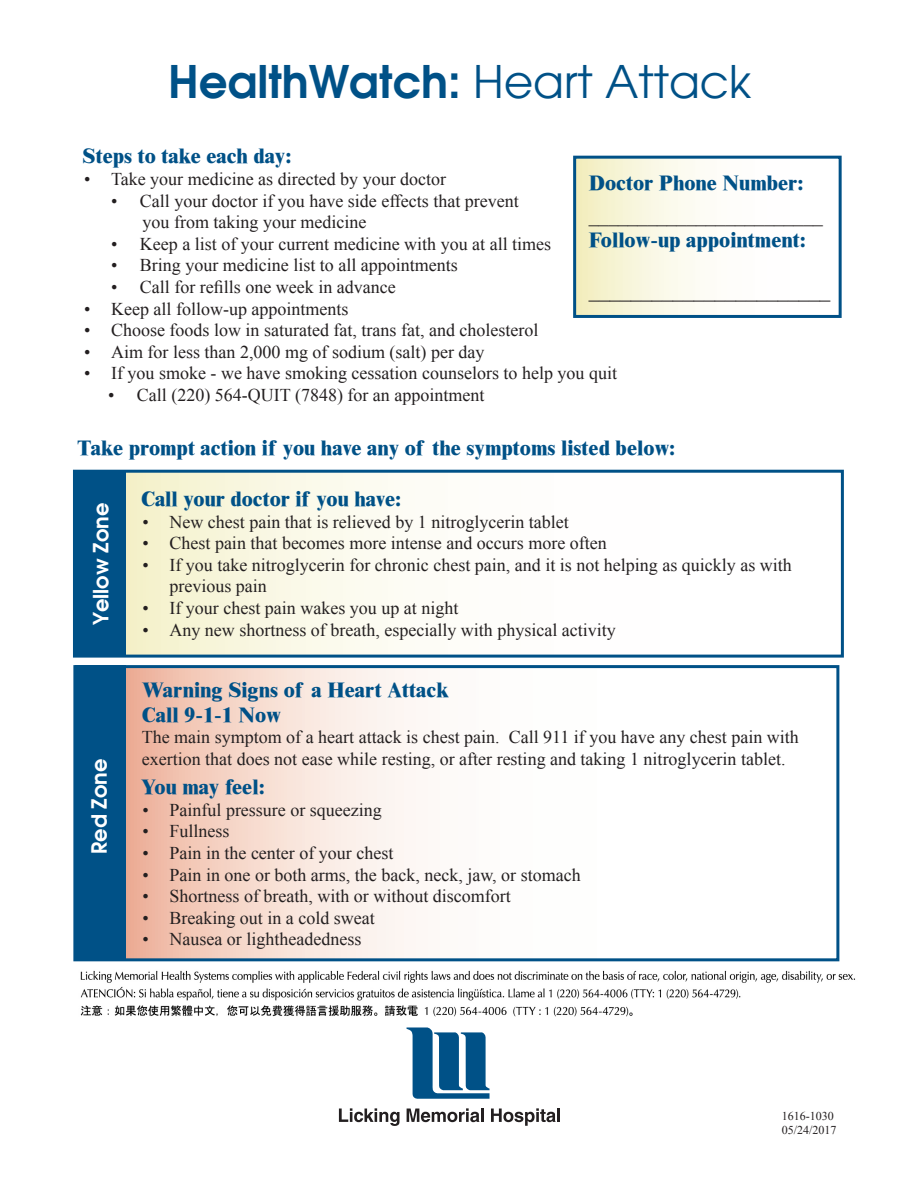
<style>
.page{position:relative;width:918px;height:1188px;background:#fff}
.page>*{position:absolute;margin:0;border:0;box-sizing:border-box;transform-origin:0 0}
.t1{font:600 45px "Avant Garde";color:#005187}
.t2{font:800 21px "Times New Roman";color:#005187}
.t3{font:21px "Times New Roman";color:#231f20}
.t4{font:600 21px "Avant Garde";color:#fff}
.t5{font:19.5px "Times New Roman";color:#231f20}
.t6{font:18px/21.6px "Times New Roman";color:#231f20}
.t7{font:12px "Times New Roman";color:#231f20}
.s1{font-weight:400}
</style>
<div class="page">
<svg style="left:126px;top:669px;width:290px;height:288px;background:#f6d9cd"></svg>
<div style="left:73px;top:665px;width:766px;height:296px;border:3px solid #005187"></div>
<svg style="left:407px;top:1028px;width:83px;height:71px"></svg>
<svg style="left:339px;top:1108px;width:60px;height:18px"></svg>
<svg style="left:407px;top:1108px;width:77px;height:14px"></svg>
<svg style="left:491px;top:1108px;width:69px;height:18px"></svg>
<svg style="left:126px;top:474px;width:277px;height:180px"></svg>
<div style="left:73px;top:470px;width:771px;height:188px;border:3px solid #005187"></div>
<svg style="left:577px;top:160px;width:123px;height:154px"></svg>
<div style="left:573px;top:156px;width:269px;height:162px;border:3px solid #005187"></div>
<div style="left:76px;top:471px;width:50px;height:185px;background:#005187"></div>
<div style="left:76px;top:665px;width:50px;height:293px;background:#005187"></div>
<img style="left:80px;top:970px;width:775px;height:47px">
<p class="t1" style="left:168px;top:51px;width:585px">HealthWatch: <span class="s1">Heart Attack</span></p>
<p class="t2" style="left:83px;top:144px;width:211px">Steps to take each day:</p>
<p class="t6" style="left:84px;top:168px;width:364px">• Take your medicine as directed by your doctor</p>
<p class="t6" style="left:143px;top:189px;width:378px;text-indent:-32px">• Call your doctor if you have side effects that prevent you from taking your medicine</p>
<p class="t6" style="left:111px;top:233px;width:442px">• Keep a list of your current medicine with you at all times</p>
<p class="t6" style="left:111px;top:254px;width:348px">• Bring your medicine list to all appointments</p>
<p class="t6" style="left:111px;top:276px;width:286px">• Call for refills one week in advance</p>
<p class="t6" style="left:84px;top:297px;width:266px">• Keep all follow-up appointments</p>
<p class="t6" style="left:84px;top:319px;width:456px">• Choose foods low in saturated fat, trans fat, and cholesterol</p>
<p class="t6" style="left:84px;top:341px;width:402px">• Aim for less than 2,000 mg of sodium (salt) per day</p>
<p class="t6" style="left:84px;top:362px;width:534px">• If you smoke - we have smoking cessation counselors to help you quit</p>
<p class="t6" style="left:108px;top:384px;width:378px">• Call (220) 564-QUIT (7848) for an appointment</p>
<p class="t2" style="left:589px;top:171px;width:216px">Doctor Phone Number:</p>
<p class="t5" style="left:589px;top:202px;width:235px">________________________</p>
<p class="t2" style="left:589px;top:227px;width:219px">Follow-up appointment:</p>
<p class="t3" style="left:589px;top:276px;width:243px">_______________________</p>
<p class="t2" style="left:77px;top:435px;width:599px">Take prompt action if you have any of the symptoms listed below:</p>
<p class="t2" style="left:141px;top:486px;width:262px">Call your doctor if you have:</p>
<p class="t6" style="left:142px;top:511px;width:428px">• New chest pain that is relieved by 1 nitroglycerin tablet</p>
<p class="t6" style="left:142px;top:532px;width:466px">• Chest pain that becomes more intense and occurs more often</p>
<p class="t6" style="left:170px;top:554px;width:624px;text-indent:-27px">• If you take nitroglycerin for chronic chest pain, and it is not helping as quickly as with previous pain</p>
<p class="t6" style="left:142px;top:597px;width:317px">• If your chest pain wakes you up at night</p>
<p class="t6" style="left:142px;top:619px;width:475px">• Any new shortness of breath, especially with physical activity</p>
<p class="t4" style="left:87px;top:625px;width:124px;rotate:-90deg">Yellow Zone</p>
<p class="t4" style="left:85px;top:854px;width:97px;rotate:-90deg">Red Zone</p>
<p class="t2" style="left:142px;top:677px;width:309px">Warning Signs of a Heart Attack</p>
<p class="t2" style="left:142px;top:702px;width:141px">Call 9-1-1 Now</p>
<p class="t6" style="left:142px;top:726px;width:659px">The main symptom of a heart attack is chest pain. Call 911 if you have any chest pain with exertion that does not ease while resting, or after resting and taking 1 nitroglycerin tablet.</p>
<p class="t2" style="left:141px;top:775px;width:125px">You may feel:</p>
<p class="t6" style="left:142px;top:799px;width:241px">• Painful pressure or squeezing</p>
<p class="t6" style="left:142px;top:820px;width:89px">• Fullness</p>
<p class="t6" style="left:142px;top:842px;width:252px">• Pain in the center of your chest</p>
<p class="t6" style="left:142px;top:864px;width:440px">• Pain in one or both arms, the back, neck, jaw, or stomach</p>
<p class="t6" style="left:142px;top:885px;width:370px">• Shortness of breath, with or without discomfort</p>
<p class="t6" style="left:142px;top:907px;width:234px">• Breaking out in a cold sweat</p>
<p class="t6" style="left:142px;top:928px;width:220px">• Nausea or lightheadedness</p>
<p class="t7" style="left:782px;top:1108px;width:53px">1616-1030</p>
<p class="t7" style="left:782px;top:1122px;width:56px">05/24/2017</p>
</div>
